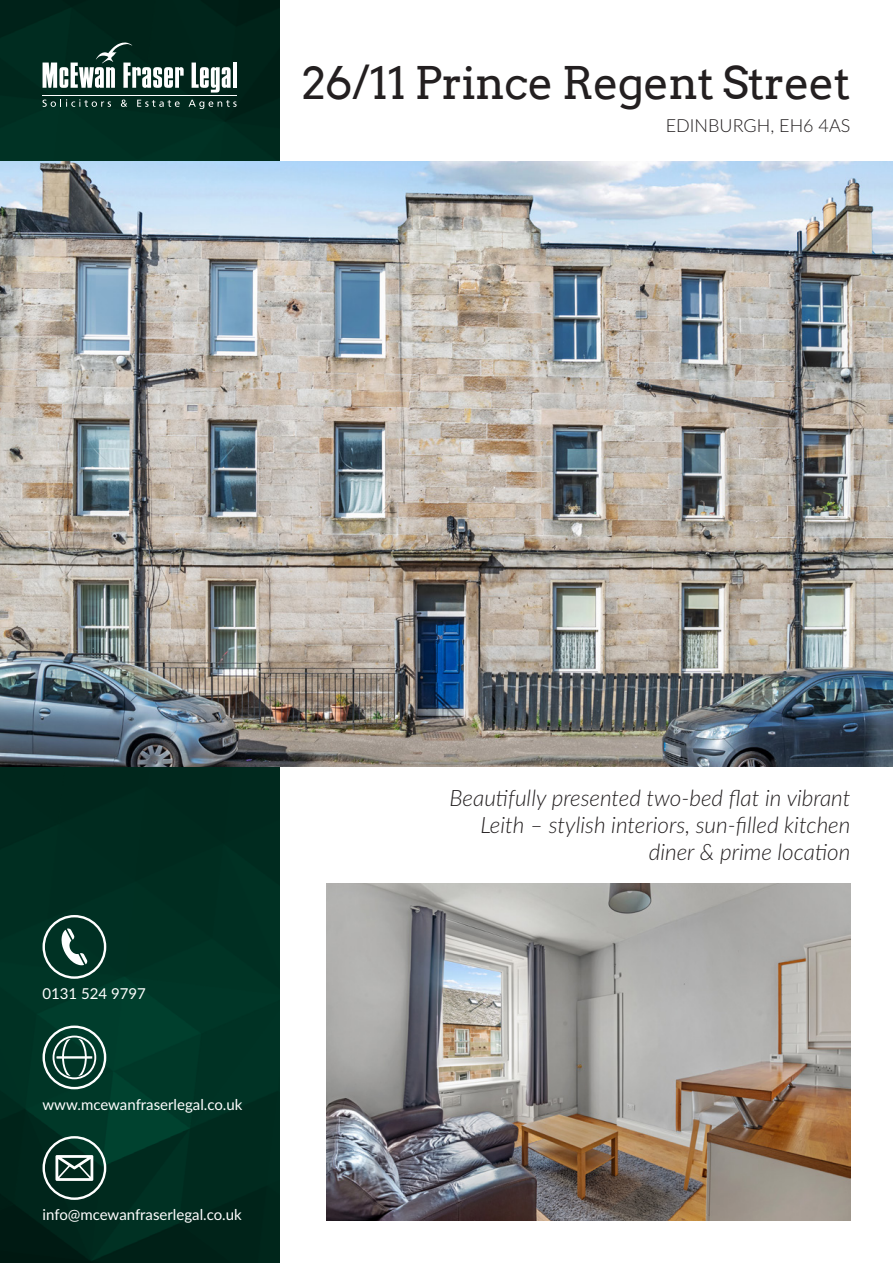
<style>
.page{position:relative;width:893px;height:1263px;background:#fff}
.page>*{position:absolute;margin:0;border:0;box-sizing:border-box;transform-origin:0 0}
.t1{font:45px "Arvo";letter-spacing:-.02em;color:#231f20}
.t2{font:italic 300 22.5px/27px "Lato";color:#231f20;text-align:right}
.t3{font:300 18px "Lato";color:#231f20}
.t4{font:15px "Lato";color:#fff}
</style>
<div class="page">
<img style="left:0;top:0;width:279px;height:1263px">
<img style="left:0;top:162px;width:893px;height:605px">
<svg style="left:43px;top:43px;width:141px;height:45px"></svg>
<svg style="left:192px;top:63px;width:39px;height:30px"></svg>
<hr style="left:233px;top:63px;width:4px;height:25px;background:#fff">
<hr style="left:43px;top:95px;width:194px;height:1px;background:#fff">
<svg style="left:43px;top:99px;width:68px;height:8px"></svg>
<svg style="left:121px;top:100px;width:6px;height:7px"></svg>
<svg style="left:137px;top:100px;width:43px;height:7px"></svg>
<svg style="left:189px;top:100px;width:48px;height:9px"></svg>
<img style="left:326px;top:883px;width:524px;height:337px">
<svg style="left:43px;top:915px;width:63px;height:64px;background:#335a4f"></svg>
<svg style="left:43px;top:1025px;width:63px;height:64px;background:#3a6559"></svg>
<svg style="left:43px;top:1136px;width:63px;height:64px;background:#3a5b52"></svg>
<h1 class="t1" style="left:302px;top:55px;width:550px">26/11 Prince Regent Street</h1>
<p class="t3" style="left:666px;top:113px;width:186px">EDINBURGH, EH6 4AS</p>
<p class="t4" style="left:43px;top:983px;width:105px">0131 524 9797</p>
<p class="t4" style="left:43px;top:1094px;width:201px">www.mcewanfraserlegal.co.uk</p>
<p class="t4" style="left:43px;top:1204px;width:201px">info@mcewanfraserlegal.co.uk</p>
<p class="t2" style="left:450px;top:783px;width:402px">Beautifully presented two-bed flat in vibrant<br>Leith – stylish interiors, sun-filled kitchen diner &amp; prime location</p>
</div>
